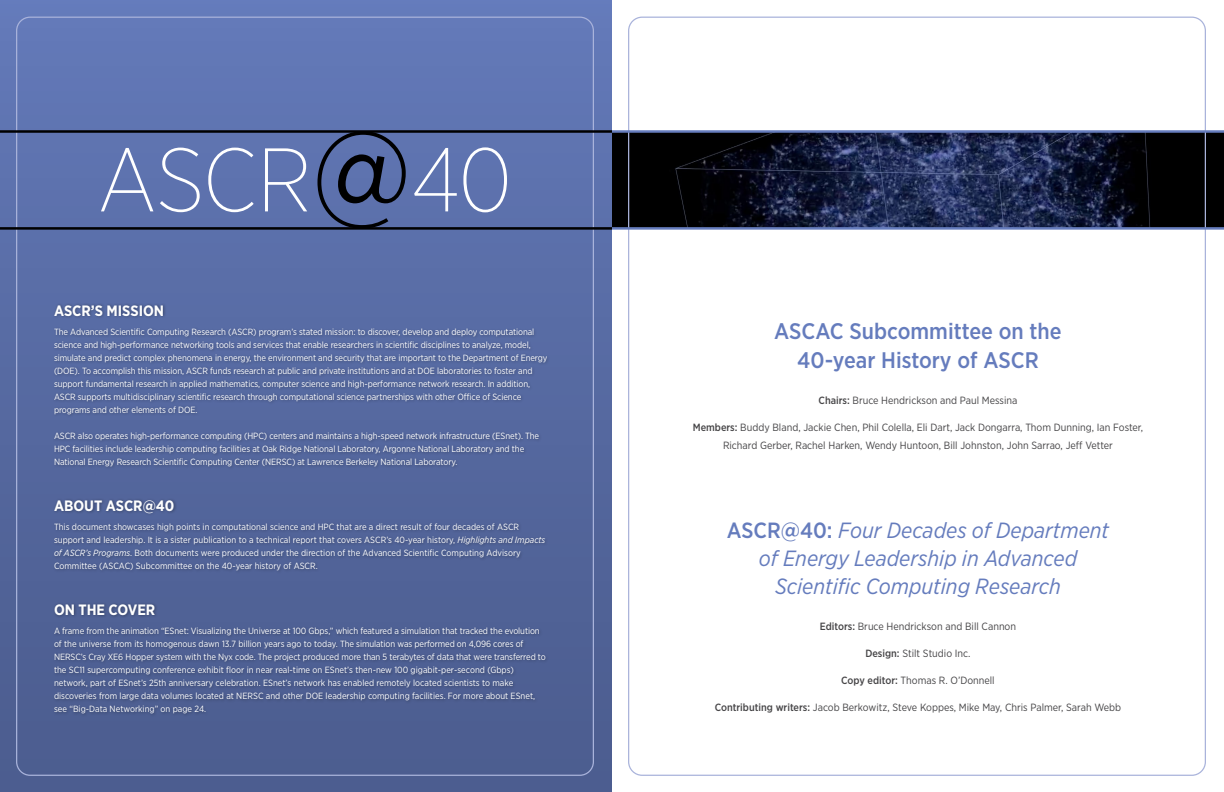
<style>
.page{position:relative;width:1224px;height:792px;background:#fff}
.page>*{position:absolute;margin:0;border:0;box-sizing:border-box;transform-origin:0 0}
.t1{font:200 90px "Gotham Narrow";letter-spacing:-.015em;color:#fff}
.t2{font:500 22.5px/28.5px "Gotham Narrow";color:#657cbd;text-align:center}
.t3{font:italic 22px/28px "Gotham Narrow";color:#657cbd;text-align:center}
.t4{font:700 15px "Gotham Narrow";color:#fff}
.t5{font:10.5px/18px "Gotham Narrow";color:#464547;text-align:center}
.t6{font:9px/13px "Gotham Narrow";letter-spacing:-.01em;color:#fff}
.s1{font-weight:400;font-size:113px;color:#000}
.s2{font-style:italic}
.s3{font-weight:500}
.s4{font-weight:500;font-style:normal}
</style>
<div class="page">
<div style="left:612px;top:132px;width:612px;height:96px;background:#000"></div>
<img style="left:675px;top:133px;width:475px;height:94px">
<div style="left:0;top:0;width:612px;height:792px;background:linear-gradient(to bottom,#647ab8,#4c5d8e)"></div>
<hr style="left:0;top:130px;width:612px;height:3px;background:#000">
<hr style="left:612px;top:130px;width:612px;height:3px;background:#657cbd">
<hr style="left:0;top:227px;width:612px;height:3px;background:#000">
<hr style="left:612px;top:227px;width:612px;height:3px;background:#657cbd">
<div style="left:52px;top:302px;width:499px;height:415px;background:#000;opacity:.35"></div>
<h1 class="t1" style="left:98px;top:125px;width:416px">ASCR<span class="s1">@</span>40</h1>
<h3 class="t4" style="left:54px;top:301px;width:112px">ASCR’S MISSION</h3>
<p class="t6" style="left:54px;top:325px;width:495px">The Advanced Scientific Computing Research (ASCR) program’s stated mission: to discover, develop and deploy computational science and high-performance networking tools and services that enable researchers in scientific disciplines to analyze, model, simulate and predict complex phenomena in energy, the environment and security that are important to the Department of Energy (DOE). To accomplish this mission, ASCR funds research at public and private institutions and at DOE laboratories to foster and support fundamental research in applied mathematics, computer science and high-performance network research. In addition, ASCR supports multidisciplinary scientific research through computational science partnerships with other Office of Science programs and other elements of DOE.</p>
<p class="t6" style="left:54px;top:429px;width:487px">ASCR also operates high-performance computing (HPC) centers and maintains a high-speed network infrastructure (ESnet). The<br>HPC facilities include leadership computing facilities at Oak Ridge National Laboratory, Argonne National Laboratory and the<br>National Energy Research Scientific Computing Center (NERSC) at Lawrence Berkeley National Laboratory.</p>
<h3 class="t4" style="left:54px;top:496px;width:122px">ABOUT ASCR@40</h3>
<p class="t6" style="left:54px;top:520px;width:493px">This document showcases high points in computational science and HPC that are a direct result of four decades of ASCR support and leadership. It is a sister publication to a technical report that covers ASCR’s 40-year history, <span class="s2">Highlights and Impacts of ASCR’s Programs</span>. Both documents were produced under the direction of the Advanced Scientific Computing Advisory Committee (ASCAC) Subcommittee on the 40-year history of ASCR.</p>
<h3 class="t4" style="left:54px;top:600px;width:103px">ON THE COVER</h3>
<p class="t6" style="left:54px;top:624px;width:493px">A frame from the animation “ESnet: Visualizing the Universe at 100 Gbps,” which featured a simulation that tracked the evolution of the universe from its homogenous dawn 13.7 billion years ago to today. The simulation was performed on 4,096 cores of NERSC’s Cray XE6 Hopper system with the Nyx code. The project produced more than 5 terabytes of data that were transferred to the SC11 supercomputing conference exhibit floor in near real-time on ESnet’s then-new 100 gigabit-per-second (Gbps) network, part of ESnet’s 25th anniversary celebration. ESnet’s network has enabled remotely located scientists to make discoveries from large data volumes located at NERSC and other DOE leadership computing facilities. For more about ESnet, see “Big-Data Networking” on page 24.</p>
<h2 class="t2" style="left:774px;top:317px;width:289px">ASCAC Subcommittee on the<br>40-year History of ASCR</h2>
<p class="t5" style="left:819px;top:391px;width:200px"><span class="s3">Chairs:</span> Bruce Hendrickson and Paul Messina</p>
<p class="t5" style="left:693px;top:418px;width:452px"><span class="s3">Members:</span> Buddy Bland, Jackie Chen, Phil Colella, Eli Dart, Jack Dongarra, Thom Dunning, Ian Foster,<br>Richard Gerber, Rachel Harken, Wendy Huntoon, Bill Johnston, John Sarrao, Jeff Vetter</p>
<h3 class="t3" style="left:727px;top:516px;width:384px"><span class="s4">ASCR@40:</span> Four Decades of Department of Energy Leadership in Advanced<br>Scientific Computing Research</h3>
<p class="t5" style="left:820px;top:617px;width:198px"><span class="s3">Editors:</span> Bruce Hendrickson and Bill Cannon</p>
<p class="t5" style="left:865px;top:644px;width:107px"><span class="s3">Design:</span> Stilt Studio Inc.</p>
<p class="t5" style="left:841px;top:671px;width:155px"><span class="s3">Copy editor:</span> Thomas R. O’Donnell</p>
<p class="t5" style="left:715px;top:698px;width:408px"><span class="s3">Contributing writers:</span> Jacob Berkowitz, Steve Koppes, Mike May, Chris Palmer, Sarah Webb</p>
</div>
